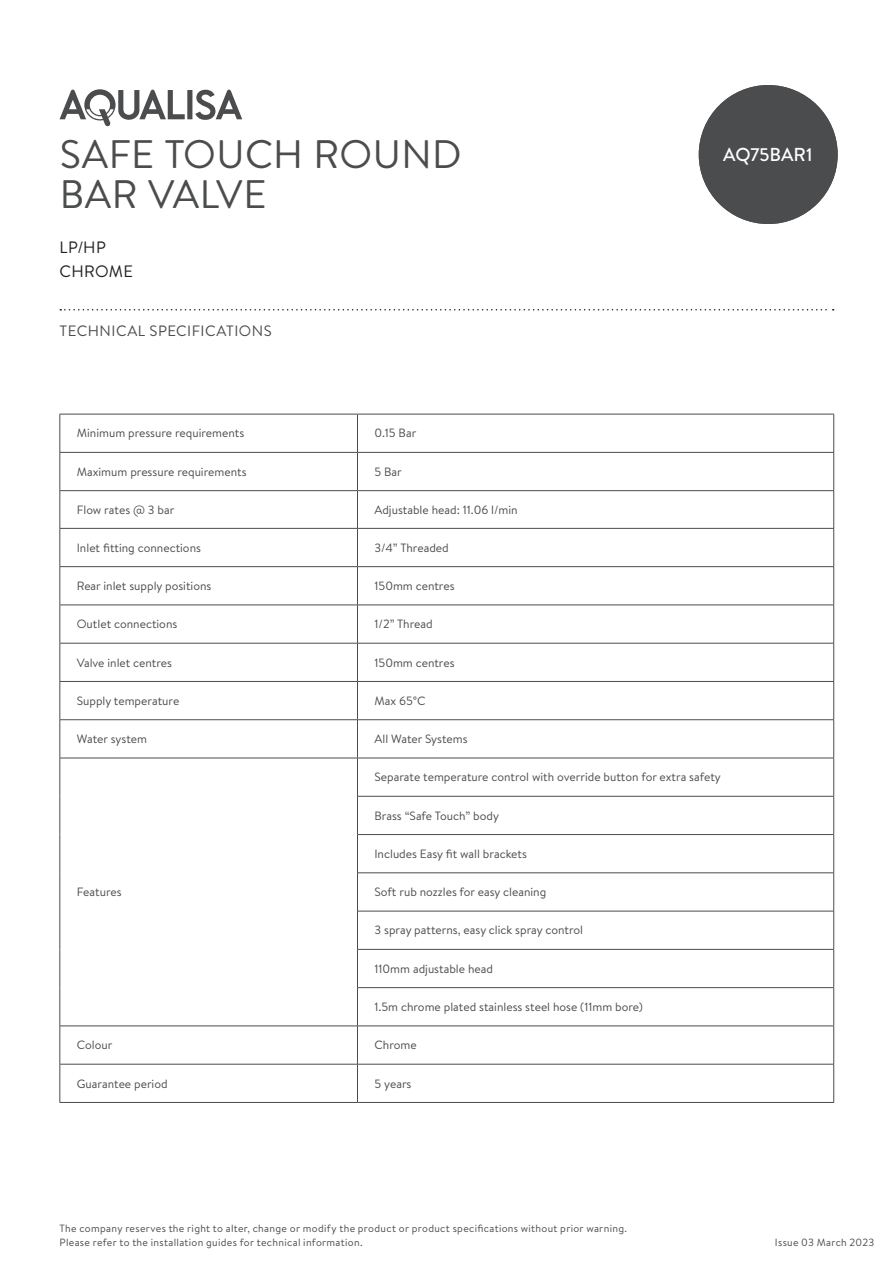
<style>
.page{position:relative;width:893px;height:1263px;background:#fff}
.page>*{position:absolute;margin:0;border:0;box-sizing:border-box;transform-origin:0 0}
.Product_range{font:39.75px/39.8px "Brandon Text";letter-spacing:.01em;color:#4b4c4d}
.Spec_sheet_number{font:500 18.75px "Brandon Grotesque";color:#fff}
.Product_descriptio{font:16.5px/24px "Brandon Text";letter-spacing:.02em;color:#231f20}
.Dimensional_drawi{font:15px "Brandon Text";letter-spacing:.035em;color:#4b4c4d}
.Table_entry{font:12px "Brandon Text";color:#4b4c4d}
.Table_row_header{font:12px "Brandon Text";color:#4b4c4d}
.t1{font:10.5px/13.5px "Brandon Text";letter-spacing:.03em;color:#4b4c4d}
</style>
<div class="page">
<svg style="left:60px;top:309px;width:774px;height:1px"></svg>
<svg style="left:60px;top:89px;width:182px;height:38px"></svg>
<svg style="left:61px;top:451px;width:772px;height:613px"></svg>
<hr style="left:60px;top:452px;width:297px;height:1px;background:#4b4c4d">
<hr style="left:357px;top:452px;width:477px;height:1px;background:#4b4c4d">
<hr style="left:60px;top:490px;width:297px;height:1px;background:#4b4c4d">
<hr style="left:357px;top:490px;width:477px;height:1px;background:#4b4c4d">
<hr style="left:60px;top:528px;width:297px;height:1px;background:#4b4c4d">
<hr style="left:357px;top:528px;width:477px;height:1px;background:#4b4c4d">
<hr style="left:60px;top:566px;width:297px;height:1px;background:#4b4c4d">
<hr style="left:357px;top:566px;width:477px;height:1px;background:#4b4c4d">
<hr style="left:60px;top:605px;width:297px;height:1px;background:#4b4c4d">
<hr style="left:357px;top:605px;width:477px;height:1px;background:#4b4c4d">
<hr style="left:60px;top:643px;width:297px;height:1px;background:#4b4c4d">
<hr style="left:357px;top:643px;width:477px;height:1px;background:#4b4c4d">
<hr style="left:60px;top:681px;width:297px;height:1px;background:#4b4c4d">
<hr style="left:357px;top:681px;width:477px;height:1px;background:#4b4c4d">
<hr style="left:60px;top:719px;width:297px;height:1px;background:#4b4c4d">
<hr style="left:357px;top:719px;width:477px;height:1px;background:#4b4c4d">
<hr style="left:60px;top:758px;width:297px;height:1px;background:#4b4c4d">
<hr style="left:60px;top:1025px;width:297px;height:1px;background:#4b4c4d">
<hr style="left:357px;top:1025px;width:477px;height:1px;background:#4b4c4d">
<hr style="left:60px;top:1064px;width:297px;height:1px;background:#4b4c4d">
<hr style="left:357px;top:1064px;width:477px;height:1px;background:#4b4c4d">
<hr style="left:60px;top:1102px;width:297px;height:1px;background:#4b4c4d">
<hr style="left:357px;top:1102px;width:477px;height:1px;background:#4b4c4d">
<hr style="left:358px;top:796px;width:475px;height:1px;background:#4b4c4d">
<hr style="left:358px;top:834px;width:475px;height:1px;background:#4b4c4d">
<hr style="left:358px;top:872px;width:475px;height:1px;background:#4b4c4d">
<hr style="left:358px;top:911px;width:475px;height:1px;background:#4b4c4d">
<hr style="left:358px;top:949px;width:475px;height:1px;background:#4b4c4d">
<hr style="left:60px;top:414px;width:297px;height:1px;background:#4b4c4d">
<hr style="left:60px;top:414px;width:1px;height:38px;background:#4b4c4d">
<hr style="left:60px;top:453px;width:1px;height:37px;background:#4b4c4d">
<hr style="left:60px;top:491px;width:1px;height:37px;background:#4b4c4d">
<hr style="left:60px;top:529px;width:1px;height:37px;background:#4b4c4d">
<hr style="left:60px;top:567px;width:1px;height:38px;background:#4b4c4d">
<hr style="left:60px;top:605px;width:1px;height:38px;background:#4b4c4d">
<hr style="left:60px;top:643px;width:1px;height:38px;background:#4b4c4d">
<hr style="left:60px;top:682px;width:1px;height:37px;background:#4b4c4d">
<hr style="left:60px;top:720px;width:1px;height:38px;background:#4b4c4d">
<hr style="left:60px;top:758px;width:1px;height:38px;background:#4b4c4d">
<hr style="left:60px;top:796px;width:1px;height:38px;background:#4b4c4d">
<hr style="left:60px;top:834px;width:1px;height:39px;background:#4b4c4d">
<hr style="left:60px;top:873px;width:1px;height:38px;background:#4b4c4d">
<hr style="left:60px;top:911px;width:1px;height:38px;background:#4b4c4d">
<hr style="left:60px;top:949px;width:1px;height:39px;background:#4b4c4d">
<hr style="left:60px;top:988px;width:1px;height:37px;background:#4b4c4d">
<hr style="left:60px;top:1026px;width:1px;height:38px;background:#4b4c4d">
<hr style="left:60px;top:1064px;width:1px;height:38px;background:#4b4c4d">
<hr style="left:357px;top:414px;width:477px;height:1px;background:#4b4c4d">
<hr style="left:357px;top:414px;width:1px;height:38px;background:#4b4c4d">
<hr style="left:833px;top:414px;width:1px;height:38px;background:#4b4c4d">
<hr style="left:357px;top:453px;width:1px;height:37px;background:#4b4c4d">
<hr style="left:833px;top:453px;width:1px;height:37px;background:#4b4c4d">
<hr style="left:357px;top:491px;width:1px;height:37px;background:#4b4c4d">
<hr style="left:833px;top:491px;width:1px;height:37px;background:#4b4c4d">
<hr style="left:357px;top:529px;width:1px;height:37px;background:#4b4c4d">
<hr style="left:833px;top:529px;width:1px;height:37px;background:#4b4c4d">
<hr style="left:357px;top:567px;width:1px;height:38px;background:#4b4c4d">
<hr style="left:833px;top:567px;width:1px;height:38px;background:#4b4c4d">
<hr style="left:357px;top:605px;width:1px;height:38px;background:#4b4c4d">
<hr style="left:833px;top:605px;width:1px;height:38px;background:#4b4c4d">
<hr style="left:357px;top:643px;width:1px;height:38px;background:#4b4c4d">
<hr style="left:833px;top:643px;width:1px;height:38px;background:#4b4c4d">
<hr style="left:357px;top:682px;width:1px;height:37px;background:#4b4c4d">
<hr style="left:833px;top:682px;width:1px;height:37px;background:#4b4c4d">
<hr style="left:357px;top:720px;width:1px;height:38px;background:#4b4c4d">
<hr style="left:833px;top:720px;width:1px;height:38px;background:#4b4c4d">
<hr style="left:357px;top:988px;width:1px;height:37px;background:#4b4c4d">
<hr style="left:833px;top:988px;width:1px;height:37px;background:#4b4c4d">
<hr style="left:357px;top:1026px;width:1px;height:38px;background:#4b4c4d">
<hr style="left:833px;top:1026px;width:1px;height:38px;background:#4b4c4d">
<hr style="left:357px;top:1064px;width:1px;height:38px;background:#4b4c4d">
<hr style="left:833px;top:1064px;width:1px;height:38px;background:#4b4c4d">
<hr style="left:357px;top:758px;width:477px;height:1px;background:#4b4c4d">
<hr style="left:357px;top:758px;width:1px;height:38px;background:#4b4c4d">
<hr style="left:833px;top:758px;width:1px;height:38px;background:#4b4c4d">
<hr style="left:357px;top:796px;width:1px;height:38px;background:#4b4c4d">
<hr style="left:833px;top:796px;width:1px;height:38px;background:#4b4c4d">
<hr style="left:357px;top:834px;width:1px;height:39px;background:#4b4c4d">
<hr style="left:833px;top:834px;width:1px;height:39px;background:#4b4c4d">
<hr style="left:357px;top:873px;width:1px;height:38px;background:#4b4c4d">
<hr style="left:833px;top:873px;width:1px;height:38px;background:#4b4c4d">
<hr style="left:357px;top:911px;width:1px;height:38px;background:#4b4c4d">
<hr style="left:833px;top:911px;width:1px;height:38px;background:#4b4c4d">
<hr style="left:357px;top:949px;width:1px;height:39px;background:#4b4c4d">
<hr style="left:833px;top:949px;width:1px;height:39px;background:#4b4c4d">
<hr style="left:358px;top:987px;width:475px;height:1px;background:#4b4c4d">
<div style="left:699px;top:85px;width:139px;height:139px;background:#4b4c4d;border-radius:50%"></div>
<p class="Product_range" style="left:60px;top:133px;width:403px">SAFE TOUCH ROUND<br>BAR VALVE</p>
<p class="Product_descriptio" style="left:60px;top:235px;width:75px">LP/HP<br>CHROME</p>
<p class="Dimensional_drawi" style="left:60px;top:320px;width:214px">TECHNICAL SPECIFICATIONS</p>
<p class="Table_row_header" style="left:77px;top:425px;width:169px">Minimum pressure requirements</p>
<p class="Table_entry" style="left:374px;top:425px;width:43px">0.15 Bar</p>
<p class="Table_row_header" style="left:77px;top:463px;width:171px">Maximum pressure requirements</p>
<p class="Table_entry" style="left:374px;top:463px;width:29px">5 Bar</p>
<p class="Table_row_header" style="left:77px;top:501px;width:99px">Flow rates @ 3 bar</p>
<p class="Table_row_header" style="left:374px;top:501px;width:145px">Adjustable head: 11.06 l/min</p>
<p class="Table_row_header" style="left:77px;top:539px;width:126px">Inlet fitting connections</p>
<p class="Table_entry" style="left:374px;top:539px;width:76px">3/4” Threaded</p>
<p class="Table_row_header" style="left:77px;top:578px;width:136px">Rear inlet supply positions</p>
<p class="Table_entry" style="left:374px;top:578px;width:82px">150mm centres</p>
<p class="Table_row_header" style="left:77px;top:616px;width:102px">Outlet connections</p>
<p class="Table_entry" style="left:374px;top:616px;width:60px">1/2” Thread</p>
<p class="Table_row_header" style="left:77px;top:654px;width:97px">Valve inlet centres</p>
<p class="Table_entry" style="left:374px;top:654px;width:82px">150mm centres</p>
<p class="Table_row_header" style="left:77px;top:692px;width:104px">Supply temperature</p>
<p class="Table_entry" style="left:374px;top:692px;width:53px">Max 65°C</p>
<p class="Table_row_header" style="left:77px;top:731px;width:72px">Water system</p>
<p class="Table_entry" style="left:374px;top:731px;width:95px">All Water Systems</p>
<p class="Spec_sheet_number" style="left:723px;top:142px;width:91px">AQ75BAR1</p>
<h2 class="Spec_sheet_number" style="left:735px;top:142px;width:67px">[CODE]</h2>
<p class="Table_row_header" style="left:77px;top:884px;width:46px">Features</p>
<p class="Table_entry" style="left:374px;top:769px;width:348px">Separate temperature control with override button for extra safety</p>
<p class="Table_entry" style="left:374px;top:807px;width:126px">Brass “Safe Touch” body</p>
<p class="Table_entry" style="left:374px;top:845px;width:154px">Includes Easy fit wall brackets</p>
<p class="Table_entry" style="left:374px;top:884px;width:173px">Soft rub nozzles for easy cleaning</p>
<p class="Table_entry" style="left:374px;top:922px;width:210px">3 spray patterns, easy click spray control</p>
<p class="Table_entry" style="left:374px;top:960px;width:120px">110mm adjustable head</p>
<p class="Table_entry" style="left:374px;top:998px;width:270px">1.5m chrome plated stainless steel hose (11mm bore)</p>
<p class="Table_row_header" style="left:77px;top:1037px;width:37px">Colour</p>
<p class="Table_entry" style="left:374px;top:1037px;width:44px">Chrome</p>
<p class="Table_row_header" style="left:77px;top:1075px;width:92px">Guarantee period</p>
<p class="Table_entry" style="left:374px;top:1075px;width:38px">5 years</p>
<p class="t1" style="left:60px;top:1221px;width:569px">The company reserves the right to alter, change or modify the product or product specifications without prior warning.<br>Please refer to the installation guides for technical information.</p>
<p class="t1" style="left:775px;top:1235px;width:101px">Issue 03 March 2023</p>
</div>
